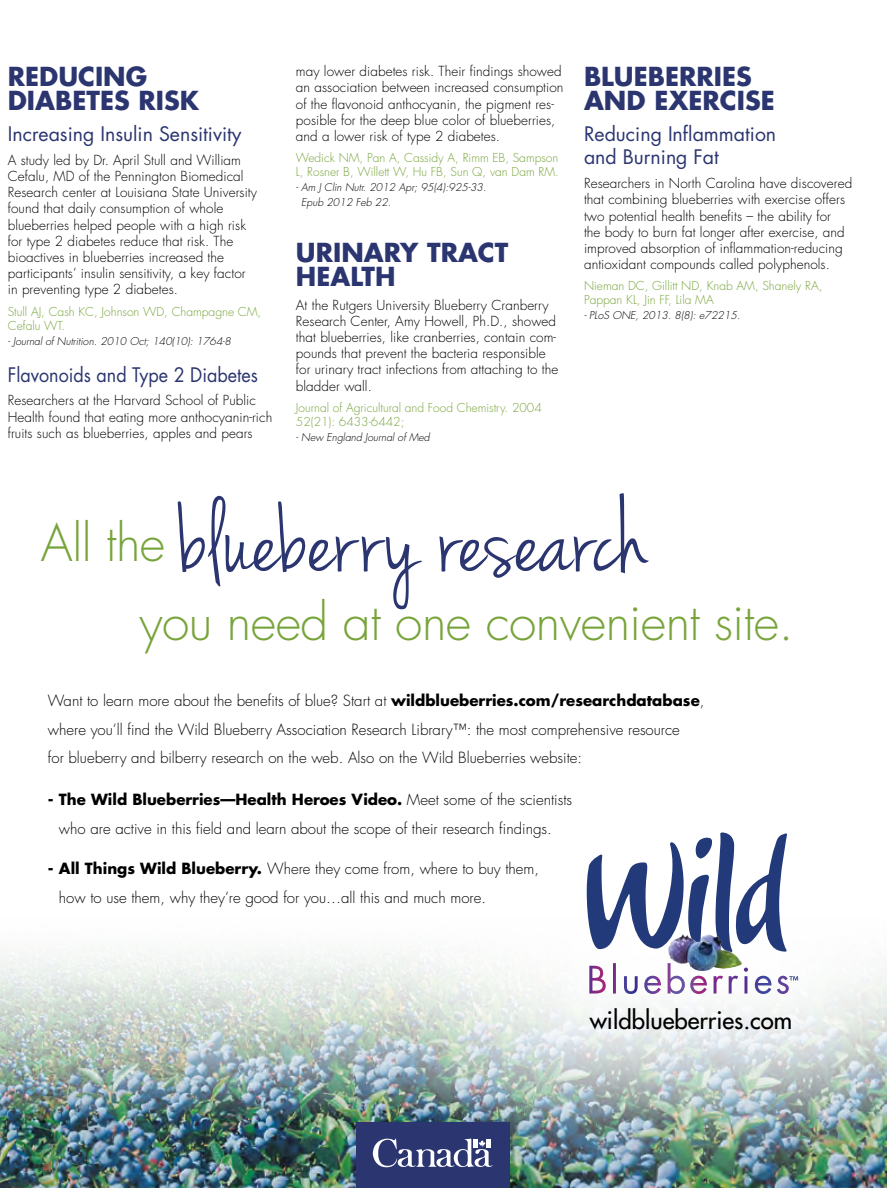
<style>
.page{position:relative;width:887px;height:1188px;background:#fff}
.page>*{position:absolute;margin:0;border:0;box-sizing:border-box;transform-origin:0 0}
.t1{font:108.15px "Jenna Sue";color:#2b3570}
.t2{font:300 49.8px "Futura";letter-spacing:-.01em;color:#77a43a}
.t3{font:700 25.5px/24px "Futura";color:#2b3570}
.t4{font:24px "Futura";color:#000}
.t5{font:19.5px/23.4px "Futura";color:#2b3570}
.t6{font:19.5px "Futura";color:#2b3570;scale:.92 1}
.t7{font:300 15px/28.5px "Futura";color:#000}
.t8{font:300 13.5px/16.2px "Futura";letter-spacing:.005em;color:#000}
.t9{font:300 12px/14.4px "Futura";color:#77a43a}
.t10{font:italic 300 10.5px/15px "Futura";color:#000}
.s1{font-family:"Futura";font-weight:300;font-size:49.8px;color:#77a43a}
.s2{font-weight:700}
</style>
<div class="page">
<img style="left:0;top:949px;width:384px;height:239px">
<img style="left:384px;top:949px;width:503px;height:239px">
<svg style="left:586px;top:832px;width:201px;height:121px"></svg>
<img style="left:667px;top:934px;width:23px;height:29px">
<img style="left:589px;top:963px;width:209px;height:31px">
<div style="left:356px;top:1123px;width:154px;height:65px;background:#2b3570"></div>
<svg style="left:373px;top:1139px;width:119px;height:28px"></svg>
<h3 class="t3" style="left:8px;top:64px;width:193px">REDUCING<br>DIABETES RISK</h3>
<h3 class="t5" style="left:8px;top:122px;width:235px">Increasing Insulin Sensitivity</h3>
<p class="t8" style="left:8px;top:152px;width:251px">A study led by Dr. April Stull and William Cefalu, MD of the Pennington Biomedical Research center at Louisiana State University found that daily consumption of whole blueberries helped people with a high risk for type 2 diabetes reduce that risk. The bioactives in blueberries increased the participants’ insulin sensitivity, a key factor in preventing type 2 diabetes.</p>
<p class="t9" style="left:8px;top:304px;width:255px">Stull AJ, Cash KC, Johnson WD, Champagne CM,<br>Cefalu WT.</p>
<p class="t10" style="left:8px;top:334px;width:225px">- Journal of Nutrition. 2010 Oct; 140(10): 1764-8</p>
<h3 class="t6" style="left:8px;top:362px;width:273px">Flavonoids and Type 2 Diabetes</h3>
<p class="t8" style="left:8px;top:393px;width:266px">Researchers at the Harvard School of Public<br>Health found that eating more anthocyanin-rich fruits such as blueberries, apples and pears</p>
<p class="t8" style="left:296px;top:63px;width:269px">may lower diabetes risk. Their findings showed an association between increased consumption of the flavonoid anthocyanin, the pigment res&shy;posible for the deep blue color of blueberries, and a lower risk of type 2 diabetes.</p>
<p class="t9" style="left:296px;top:151px;width:264px">Wedick NM, Pan A, Cassidy A, Rimm EB, Sampson<br>L, Rosner B, Willett W, Hu FB, Sun Q, van Dam RM.</p>
<p class="t10" style="left:301px;top:180px;width:187px;text-indent:-5px">- Am J Clin Nutr. 2012 Apr; 95(4):925-33.<br>Epub 2012 Feb 22.</p>
<h3 class="t3" style="left:296px;top:240px;width:214px">URINARY TRACT<br>HEALTH</h3>
<p class="t8" style="left:296px;top:297px;width:264px">At the Rutgers University Blueberry Cranberry Research Center, Amy Howell, Ph.D., showed that blueberries, like cranberries, contain com&shy;pounds that prevent the bacteria responsible for urinary tract infections from attaching to the bladder wall.</p>
<p class="t9" style="left:296px;top:400px;width:247px">Journal of Agricultural and Food Chemistry. 2004<br>52(21): 6433-6442;</p>
<p class="t10" style="left:296px;top:430px;width:135px">- New England Journal of Med</p>
<h3 class="t3" style="left:584px;top:64px;width:192px">BLUEBERRIES<br>AND EXERCISE</h3>
<h3 class="t5" style="left:584px;top:122px;width:194px">Reducing Inflammation and Burning Fat</h3>
<p class="t8" style="left:584px;top:175px;width:270px">Researchers in North Carolina have discovered that combining blueberries with exercise offers two potential health benefits – the ability for<br>the body to burn fat longer after exercise, and improved absorption of inflammation-reducing antioxidant compounds called polyphenols.</p>
<p class="t9" style="left:584px;top:279px;width:240px;line-height:13.5px">Nieman DC, Gillitt ND, Knab AM, Shanely RA,<br>Pappan KL, Jin FF, Lila MA</p>
<p class="t10" style="left:584px;top:308px;width:158px">- PLoS ONE, 2013. 8(8): e72215.</p>
<h1 class="t1" style="left:41px;top:477px;width:609px"><span class="s1">All the</span> blueberry research</h1>
<h2 class="t2" style="left:140px;top:590px;width:656px">you need at one convenient site.</h2>
<p class="t7" style="left:48px;top:687px;width:658px">Want to learn more about the benefits of blue? Start at <span class="s2">wildblueberries.com/researchdatabase</span>, where you’ll find the Wild Blueberry Association Research Library™: the most comprehensive resource<br>for blueberry and bilberry research on the web. Also on the Wild Blueberries website:</p>
<p class="t7" style="left:59px;top:786px;width:514px;text-indent:-11px"><span class="s2">- The Wild Blueberries—Health Heroes Video.</span> Meet some of the scientists who are active in this field and learn about the scope of their research findings.</p>
<p class="t7" style="left:59px;top:855px;width:481px;text-indent:-11px"><span class="s2">- All Things Wild Blueberry.</span> Where they come from, where to buy them, how to use them, why they’re good for you…all this and much more.</p>
<h3 class="t4" style="left:589px;top:1004px;width:204px">wildblueberries.com</h3>
</div>
